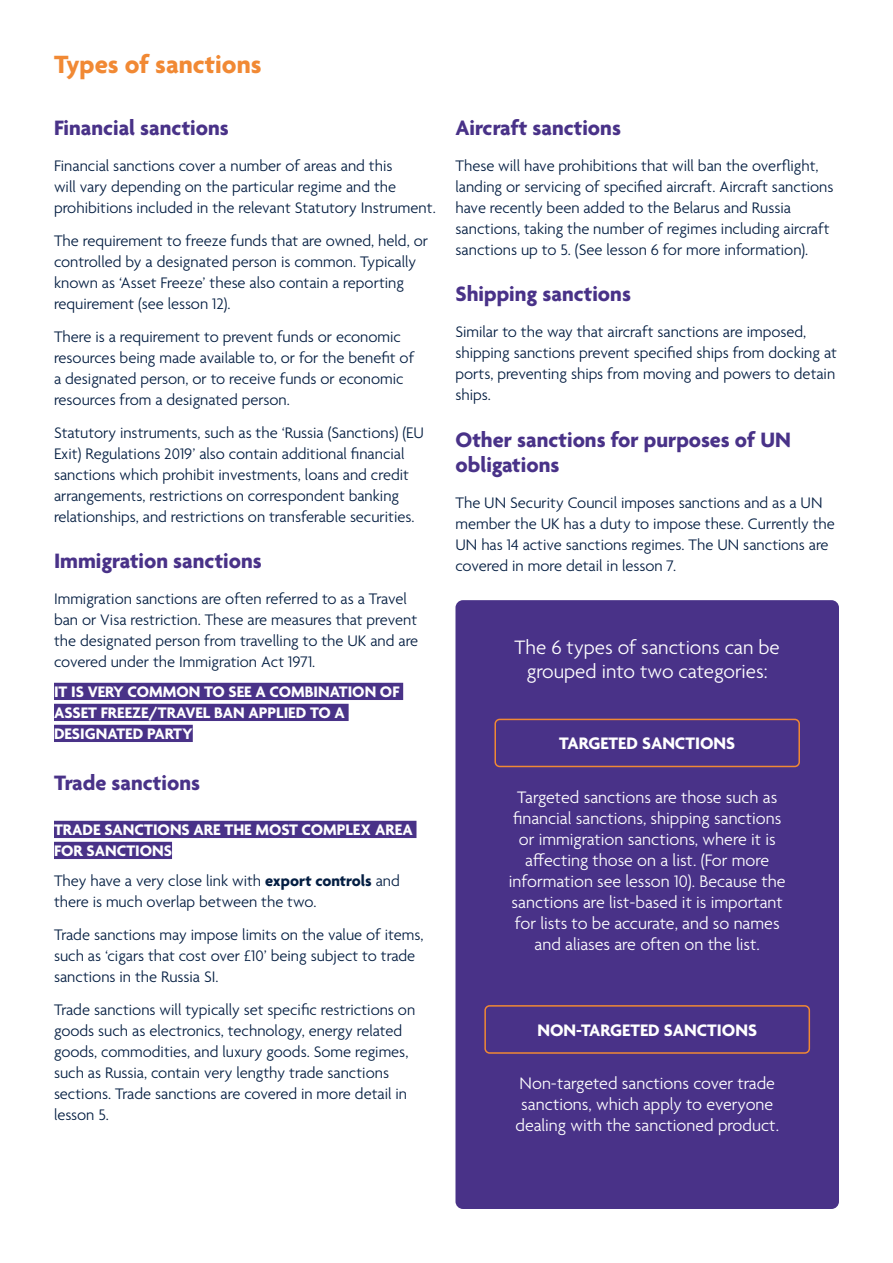
<style>
.page{position:relative;width:893px;height:1263px;background:#fff}
.page>*{position:absolute;margin:0;border:0;box-sizing:border-box;transform-origin:0 0}
.t1{font:700 27px "Agenda";color:#f18934}
.t2{font:700 22.5px/25.5px "Agenda";color:#493288}
.t3{font:300 21px/24px "Agenda";color:#fff;text-align:center}
.t4{font:300 18px/21px "Agenda";color:#fff;text-align:center}
.t5{font:700 18px "Agenda";color:#fff}
.t6{font:300 16.5px/21px "Agenda";color:#041e42}
.t7{font:700 16.5px/21px "Agenda";color:#fff}
.s1{font-weight:700}
</style>
<div class="page">
<div style="left:54px;top:683px;width:349px;height:17px;background:#493288"></div>
<div style="left:54px;top:704px;width:295px;height:17px;background:#493288"></div>
<div style="left:54px;top:725px;width:139px;height:17px;background:#493288"></div>
<div style="left:54px;top:821px;width:362px;height:17px;background:#493288"></div>
<div style="left:54px;top:842px;width:118px;height:17px;background:#493288"></div>
<div style="left:455px;top:600px;width:384px;height:609px;background:#493288;border-radius:8px"></div>
<div style="left:494px;top:719px;width:306px;height:48px;border:2px solid #f18934;border-radius:4px"></div>
<div style="left:484px;top:1005px;width:326px;height:49px;border:2px solid #f18934;border-radius:4px"></div>
<h1 class="t1" style="left:54px;top:50px;width:209px">Types of sanctions</h1>
<h2 class="t2" style="left:54px;top:116px;width:176px">Financial sanctions</h2>
<p class="t6" style="left:54px;top:156px;width:383px">Financial sanctions cover a number of areas and this<br>will vary depending on the particular regime and the prohibitions included in the relevant Statutory Instrument.</p>
<p class="t6" style="left:54px;top:231px;width:376px">The requirement to freeze funds that are owned, held, or controlled by a designated person is common. Typically known as ‘Asset Freeze’ these also contain a reporting requirement (see lesson 12).</p>
<p class="t6" style="left:54px;top:327px;width:362px">There is a requirement to prevent funds or economic resources being made available to, or for the benefit of a designated person, or to receive funds or economic resources from a designated person.</p>
<p class="t6" style="left:54px;top:423px;width:371px">Statutory instruments, such as the ‘Russia (Sanctions) (EU Exit) Regulations 2019’ also contain additional financial sanctions which prohibit investments, loans and credit arrangements, restrictions on correspondent banking relationships, and restrictions on transferable securities.</p>
<h2 class="t2" style="left:54px;top:550px;width:209px">Immigration sanctions</h2>
<p class="t6" style="left:54px;top:590px;width:366px">Immigration sanctions are often referred to as a Travel ban or Visa restriction. These are measures that prevent the designated person from travelling to the UK and are covered under the Immigration Act 1971.</p>
<p class="t7" style="left:54px;top:683px;width:347px">IT IS VERY COMMON TO SEE A COMBINATION OF<br>ASSET FREEZE/TRAVEL BAN APPLIED TO A<br>DESIGNATED PARTY</p>
<h2 class="t2" style="left:54px;top:772px;width:147px">Trade sanctions</h2>
<p class="t7" style="left:54px;top:821px;width:360px">TRADE SANCTIONS ARE THE MOST COMPLEX AREA<br>FOR SANCTIONS</p>
<p class="t6" style="left:54px;top:872px;width:347px">They have a very close link with <span class="s1">export controls</span> and there is much overlap between the two.</p>
<p class="t6" style="left:54px;top:926px;width:371px">Trade sanctions may impose limits on the value of items, such as ‘cigars that cost over £10’ being subject to trade sanctions in the Russia SI.</p>
<p class="t6" style="left:54px;top:1001px;width:363px">Trade sanctions will typically set specific restrictions on goods such as electronics, technology, energy related goods, commodities, and luxury goods. Some regimes, such as Russia, contain very lengthy trade sanctions sections. Trade sanctions are covered in more detail in lesson 5.</p>
<h2 class="t2" style="left:455px;top:116px;width:167px">Aircraft sanctions</h2>
<p class="t6" style="left:455px;top:156px;width:380px">These will have prohibitions that will ban the overflight, landing or servicing of specified aircraft. Aircraft sanctions have recently been added to the Belarus and Russia sanctions, taking the number of regimes including aircraft sanctions up to 5. (See lesson 6 for more information).</p>
<h2 class="t2" style="left:455px;top:283px;width:177px">Shipping sanctions</h2>
<p class="t6" style="left:455px;top:323px;width:383px">Similar to the way that aircraft sanctions are imposed, shipping sanctions prevent specified ships from docking at ports, preventing ships from moving and powers to detain ships.</p>
<h2 class="t2" style="left:455px;top:428px;width:337px">Other sanctions for purposes of UN obligations</h2>
<p class="t6" style="left:455px;top:494px;width:381px">The UN Security Council imposes sanctions and as a UN member the UK has a duty to impose these. Currently the UN has 14 active sanctions regimes. The UN sanctions are covered in more detail in lesson 7.</p>
<p class="t3" style="left:515px;top:637px;width:267px">The 6 types of sanctions can be grouped into two categories:</p>
<p class="t5" style="left:559px;top:734px;width:178px">TARGETED SANCTIONS</p>
<p class="t4" style="left:509px;top:787px;width:278px">Targeted sanctions are those such as financial sanctions, shipping sanctions or immigration sanctions, where it is affecting those on a list. (For more information see lesson 10). Because the sanctions are list-based it is important for lists to be accurate, and so names and aliases are often on the list.</p>
<p class="t5" style="left:537px;top:1020px;width:221px">NON-TARGETED SANCTIONS</p>
<p class="t4" style="left:515px;top:1074px;width:265px">Non-targeted sanctions cover trade sanctions, which apply to everyone dealing with the sanctioned product.</p>
</div>
